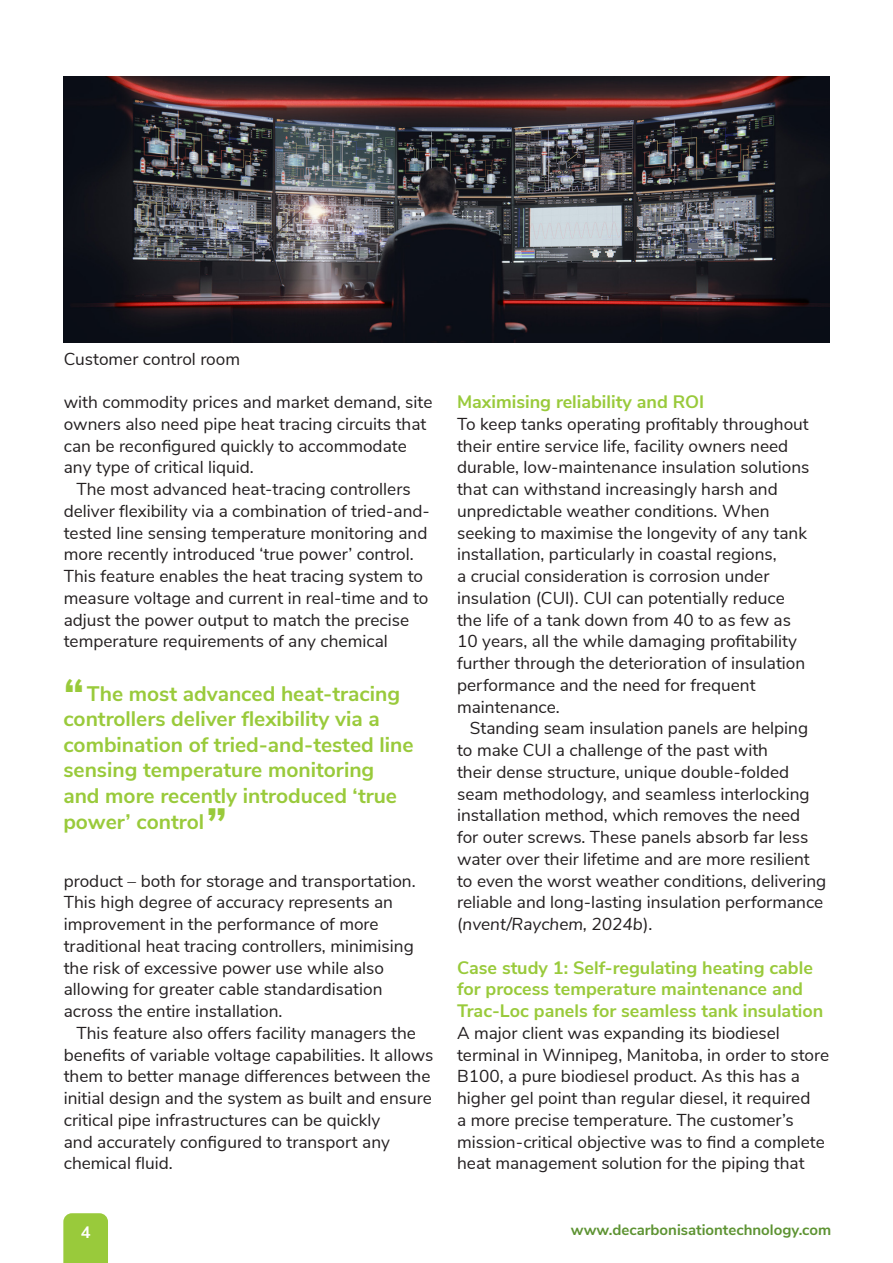
<style>
.page{position:relative;width:893px;height:1263px;background:#fff}
.page>*{position:absolute;margin:0;border:0;box-sizing:border-box;transform-origin:0 0}
.Pull_quote{font:700 48px "Nunito Sans";color:#99ca3b}
.Pull_quote-2{font:700 21px/25.5px "Nunito Sans";color:#99ca3b}
.green_crosshead{font:700 18px/21.8px "Nunito Sans";color:#99ca3b}
.body_copy{font:17.25px/21.8px "Nunito Sans";color:#231f20}
.t1{font:700 16.5px "Nunito Sans";color:#fff}
.t2{font:700 15px "Nunito Sans";color:#5d9332}
.s1{font-style:italic}
</style>
<div class="page">
<img style="left:64px;top:76px;width:765px;height:267px">
<div style="left:63px;top:1213px;width:45px;height:50px;background:#99ca3b"></div>
<p class="body_copy" style="left:64px;top:347px;width:178px">Customer control room</p>
<p class="body_copy" style="left:64px;top:390px;width:370px">with commodity prices and market demand, site owners also need pipe heat tracing circuits that can be reconfigured quickly to accommodate any type of critical liquid.</p>
<p class="body_copy" style="left:64px;top:477px;width:368px;text-indent:13px">The most advanced heat-tracing controllers deliver flexibility via a combination of tried-and&shy;tested line sensing temperature monitoring and more recently introduced ‘true power’ control.<br>This feature enables the heat tracing system to measure voltage and current in real-time and to adjust the power output to match the precise temperature requirements of any chemical</p>
<p class="Pull_quote" style="left:63px;top:661px;width:23px">“</p>
<p class="Pull_quote-2" style="left:63px;top:680px;width:352px;text-indent:24px">The most advanced heat-tracing controllers deliver flexibility via a combination of tried-and-tested line sensing temperature monitoring and more recently introduced ‘true power’ control</p>
<p class="Pull_quote" style="left:206px;top:790px;width:23px">”</p>
<p class="body_copy" style="left:64px;top:869px;width:353px">product – both for storage and transportation.<br>This high degree of accuracy represents an improvement in the performance of more traditional heat tracing controllers, minimising the risk of excessive power use while also allowing for greater cable standardisation across the entire installation.</p>
<p class="body_copy" style="left:64px;top:1021px;width:371px;text-indent:13px">This feature also offers facility managers the benefits of variable voltage capabilities. It allows them to better manage differences between the initial design and the system as built and ensure critical pipe infrastructures can be quickly<br>and accurately configured to transport any chemical fluid.</p>
<p class="green_crosshead" style="left:457px;top:390px;width:249px">Maximising reliability and ROI</p>
<p class="body_copy" style="left:457px;top:412px;width:354px">To keep tanks operating profitably throughout their entire service life, facility owners need durable, low-maintenance insulation solutions that can withstand increasingly harsh and unpredictable weather conditions. When seeking to maximise the longevity of any tank installation, particularly in coastal regions,<br>a crucial consideration is corrosion under insulation (CUI). CUI can potentially reduce the life of a tank down from 40 to as few as 10 years, all the while damaging profitability further through the deterioration of insulation performance and the need for frequent maintenance.</p>
<p class="body_copy" style="left:457px;top:716px;width:371px;text-indent:13px">Standing seam insulation panels are helping to make CUI a challenge of the past with<br>their dense structure, unique double-folded seam methodology, and seamless interlocking installation method, which removes the need<br>for outer screws. These panels absorb far less water over their lifetime and are more resilient to even the worst weather conditions, delivering reliable and long-lasting insulation performance (<span class="s1">nvent/Raychem, 2024b</span>).</p>
<p class="green_crosshead" style="left:457px;top:955px;width:368px">Case study 1: Self-regulating heating cable for process temperature maintenance and<br>Trac-Loc panels for seamless tank insulation</p>
<p class="body_copy" style="left:457px;top:1021px;width:374px">A major client was expanding its biodiesel terminal in Winnipeg, Manitoba, in order to store B100, a pure biodiesel product. As this has a higher gel point than regular diesel, it required<br>a more precise temperature. The customer’s mission-critical objective was to find a complete heat management solution for the piping that</p>
<p class="t1" style="left:81px;top:1220px;width:11px">4</p>
<p class="t2" style="left:571px;top:1218px;width:262px">www.decarbonisationtechnology.com</p>
</div>
